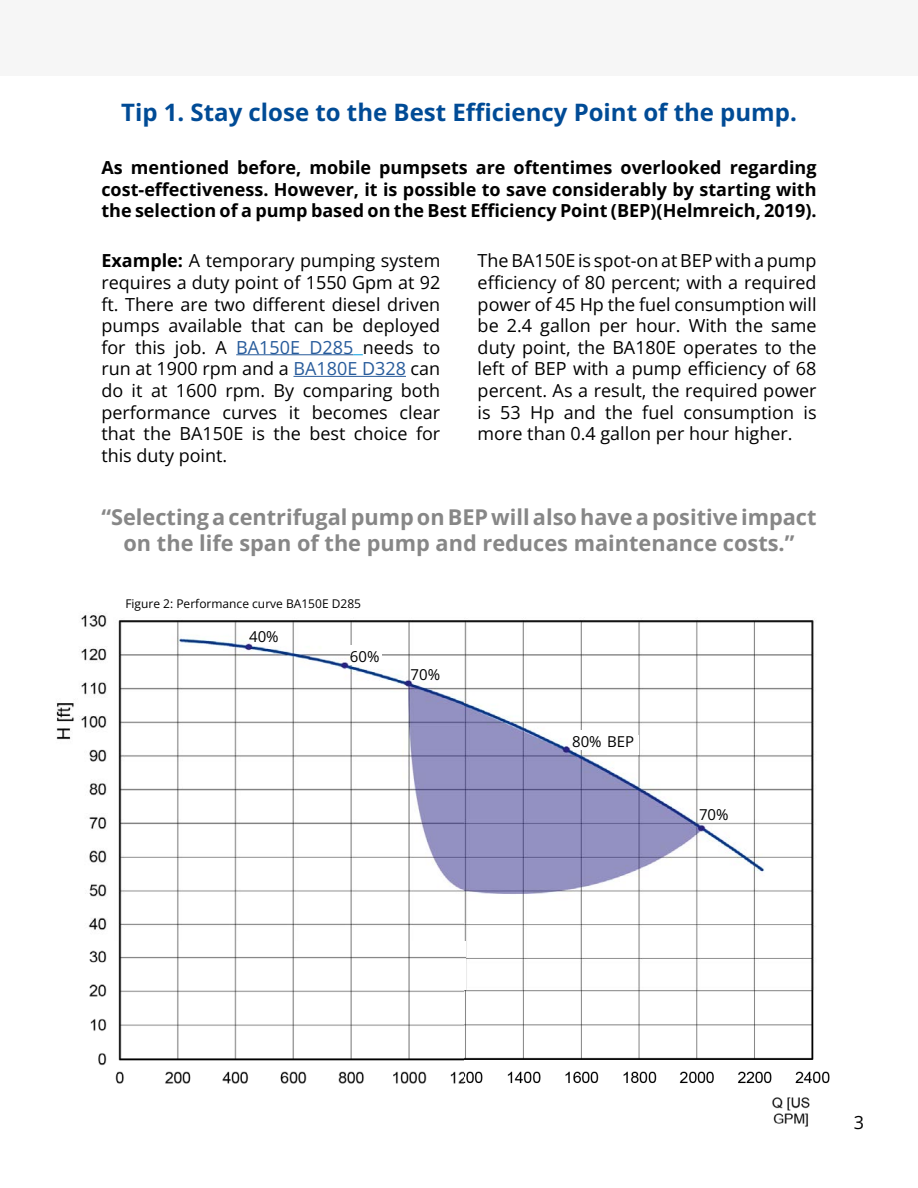
<style>
.page{position:relative;width:918px;height:1188px;background:#fff}
.page>*{position:absolute;margin:0;border:0;box-sizing:border-box;transform-origin:0 0}
.t1{font:700 24px "Open Sans";color:#004b96}
.t2{font:700 21.75px/26.1px "Open Sans";color:#878787;text-align:center}
.t3{font:18px/21.6px "Open Sans";color:#000;text-align:justify}
.t4{font:700 18px/21.6px "Open Sans";color:#000;text-align:justify}
.t5{font:15px "Open Sans";color:#000}
.t6{font:12px "Open Sans";color:#000}
.s1{font-weight:700}
.s2{color:#275b9b}
</style>
<div class="page">
<div style="left:0;top:0;width:918px;height:75px;background:#f6f6f6"></div>
<img style="left:56px;top:613px;width:774px;height:471px">
<img style="left:772px;top:1097px;width:38px;height:30px">
<hr style="left:236px;top:355px;width:117px;height:1px;background:#275b9b">
<hr style="left:293px;top:376px;width:113px;height:1px;background:#275b9b">
<div style="left:607px;top:735px;width:31px;height:20px;background:#fff"></div>
<div style="left:350px;top:646px;width:31px;height:19px;background:#fff"></div>
<div style="left:572px;top:731px;width:32px;height:19px;background:#fff"></div>
<h1 class="t1" style="left:121px;top:96px;width:677px">Tip 1. Stay close to the Best Efficiency Point of the pump.</h1>
<p class="t4" style="left:101px;top:156px;width:717px">As mentioned before, mobile pumpsets are oftentimes overlooked regarding cost-effectiveness. However, it is possible to save considerably by starting with the selection of a pump based on the Best Efficiency Point (BEP)(Helmreich, 2019).</p>
<p class="t3" style="left:101px;top:250px;width:340px"><span class="s1">Example:</span> A temporary pumping system requires a duty point of 1550 Gpm at 92 ft. There are two different diesel driven pumps available that can be deployed for this job. A <span class="s2">BA150E D285</span> needs to run at 1900 rpm and a <span class="s2">BA180E D328</span> can do it at 1600 rpm. By comparing both performance curves it becomes clear that the BA150E is the best choice for this duty point.</p>
<p class="t3" style="left:478px;top:250px;width:340px">The BA150E is spot-on at BEP with a pump efficiency of 80 percent; with a required power of 45 Hp the fuel consumption will be 2.4 gallon per hour. With the same duty point, the BA180E operates to the left of BEP with a pump efficiency of 68 percent. As a result, the required power is 53 Hp and the fuel consumption is more than 0.4 gallon per hour higher.</p>
<p class="t2" style="left:101px;top:504px;width:717px">“Selecting a centrifugal pump on BEP will also have a positive impact on the life span of the pump and reduces maintenance costs.”</p>
<p class="t6" style="left:125px;top:596px;width:237px">Figure 2: Performance curve BA150E D285</p>
<p class="t5" style="left:249px;top:627px;width:31px">40%</p>
<p class="t5" style="left:350px;top:646px;width:31px">60%</p>
<p class="t5" style="left:411px;top:664px;width:31px">70%</p>
<p class="t5" style="left:572px;top:731px;width:63px">80% BEP</p>
<p class="t5" style="left:699px;top:804px;width:31px">70%</p>
<p class="t3" style="left:854px;top:1111px;width:12px">3</p>
</div>
